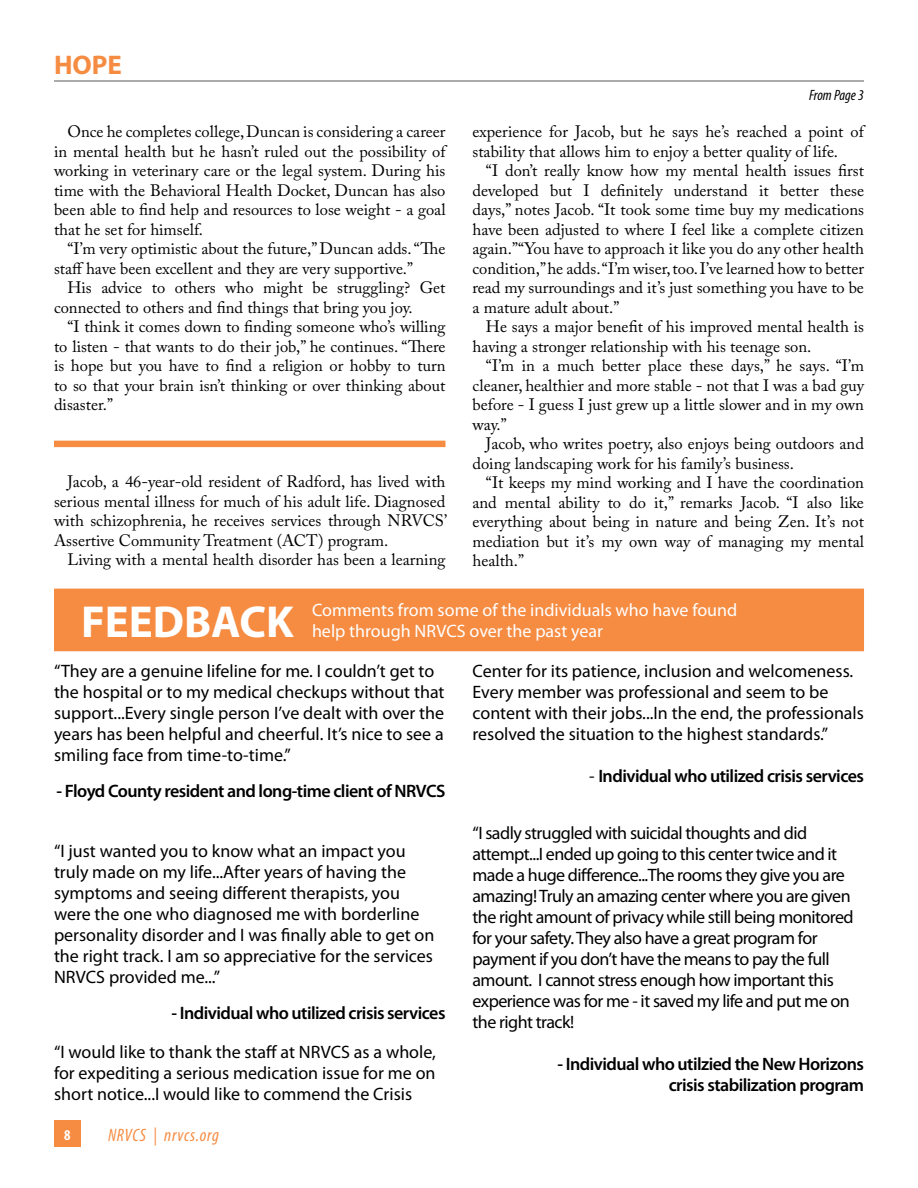
<style>
.page{position:relative;width:918px;height:1188px;background:#fff}
.page>*{position:absolute;margin:0;border:0;box-sizing:border-box;transform-origin:0 0}
.t1{font:700 45px "Myriad Pro";color:#fff}
.t2{font:700 27px "Myriad Pro";color:#f68c42}
.t3{font:18px/21px "Myriad Pro";color:#000}
.t4{font:18px/21px "Myriad Pro";letter-spacing:-.03em;color:#000}
.t5{font:600 18px/21px "Myriad Pro";letter-spacing:-.03em;color:#000;text-align:right}
.t6{font:18px/21.6px "Myriad Pro";color:#fff}
.t7{font:italic condensed 18px "Myriad Pro";letter-spacing:.04em;color:#f68c42}
.t8{font:16.5px/19.5px "Adobe Caslon Pro";color:#000;text-align:justify}
.t9{font:italic condensed 15px "Myriad Pro";letter-spacing:-.005em;color:#000}
.t10{font:700 condensed 15px "Myriad Pro";color:#fff}
.s1{font-weight:400}
</style>
<div class="page">
<div style="left:54px;top:1120px;width:27px;height:28px;background:#f68c42"></div>
<hr style="left:54px;top:81px;width:810px;height:1px;background:#58595b">
<div style="left:54px;top:441px;width:392px;height:6px;background:#f68c42"></div>
<div style="left:54px;top:589px;width:810px;height:62px;background:#f68c42"></div>
<h2 class="t2" style="left:54px;top:48px;width:70px">HOPE</h2>
<p class="t8" style="left:54px;top:122px;width:393px;text-indent:13px">Once he completes college, Duncan is considering a career in mental health but he hasn’t ruled out the possibility of working in veterinary care or the legal system. During his time with the Behavioral Health Docket, Duncan has also been able to find help and resources to lose weight - a goal that he set for himself.</p>
<p class="t8" style="left:54px;top:239px;width:393px;text-indent:13px">“I’m very optimistic about the future,” Duncan adds. “The staff have been excellent and they are very supportive.”</p>
<p class="t8" style="left:54px;top:278px;width:393px;text-indent:13px">His advice to others who might be struggling? Get connected to others and find things that bring you joy.</p>
<p class="t8" style="left:54px;top:317px;width:393px;text-indent:13px">“I think it comes down to finding someone who’s willing to listen - that wants to do their job,” he continues. “There is hope but you have to find a religion or hobby to turn to so that your brain isn’t thinking or over thinking about disaster.”</p>
<p class="t8" style="left:54px;top:472px;width:395px;text-indent:13px">Jacob, a 46-year-old resident of Radford, has lived with serious mental illness for much of his adult life. Diagnosed with schizophrenia, he receives services through NRVCS’ Assertive Community Treatment (ACT) program.</p>
<p class="t8" style="left:68px;top:550px;width:379px">Living with a mental health disorder has been a learning</p>
<p class="t9" style="left:809px;top:86px;width:56px">From Page 3</p>
<p class="t8" style="left:472px;top:122px;width:393px">experience for Jacob, but he says he’s reached a point of stability that allows him to enjoy a better quality of life.</p>
<p class="t8" style="left:472px;top:161px;width:393px;text-indent:13px">“I don’t really know how my mental health issues first developed but I definitely understand it better these days,” notes Jacob. “It took some time buy my medications have been adjusted to where I feel like a complete citizen again.”“You have to approach it like you do any other health condition,” he adds. “I’m wiser, too. I’ve learned how to better read my surroundings and it’s just something you have to be a mature adult about.”</p>
<p class="t8" style="left:472px;top:317px;width:393px;text-indent:13px">He says a major benefit of his improved mental health is having a stronger relationship with his teenage son.</p>
<p class="t8" style="left:472px;top:356px;width:393px;text-indent:13px">“I’m in a much better place these days,” he says. “I’m cleaner, healthier and more stable - not that I was a bad guy before - I guess I just grew up a little slower and in my own way.”</p>
<p class="t8" style="left:472px;top:434px;width:393px;text-indent:13px">Jacob, who writes poetry, also enjoys being outdoors and doing landscaping work for his family’s business.</p>
<p class="t8" style="left:472px;top:473px;width:393px;text-indent:13px">“It keeps my mind working and I have the coordination and mental ability to do it,” remarks Jacob. “I also like everything about being in nature and being Zen. It’s not mediation but it’s my own way of managing my mental health.”</p>
<h1 class="t1" style="left:81px;top:592px;width:214px">FEEDBACK</h1>
<p class="t6" style="left:312px;top:599px;width:427px">Comments from some of the individuals who have found help through NRVCS over the past year</p>
<p class="t3" style="left:54px;top:660px;width:392px">“They are a genuine lifeline for me. I couldn’t get to the hospital or to my medical checkups without that support...Every single person I’ve dealt with over the years has been helpful and cheerful. It’s nice to see a smiling face from time-to-time.”</p>
<p class="t5" style="left:57px;top:780px;width:390px">- Floyd County resident and long-time client of NRVCS</p>
<p class="t3" style="left:473px;top:660px;width:393px">Center for its patience, inclusion and welcomeness.<br>Every member was professional and seem to be content with their jobs...In the end, the professionals resolved the situation to the highest standards.”</p>
<p class="t5" style="left:589px;top:765px;width:277px"><span class="s1">-</span> Individual who utilized crisis services</p>
<p class="t3" style="left:54px;top:840px;width:382px">“I just wanted you to know what an impact you truly made on my life...After years of having the symptoms and seeing different therapists, you were the one who diagnosed me with borderline personality disorder and I was finally able to get on the right track. I am so appreciative for the services NRVCS provided me...”</p>
<p class="t5" style="left:172px;top:1002px;width:275px">- Individual who utilized crisis services</p>
<p class="t3" style="left:54px;top:1041px;width:383px;text-align:justify">“I would like to thank the staff at NRVCS as a whole, for expediting a serious medication issue for me on short notice...I would like to commend the Crisis</p>
<p class="t10" style="left:64px;top:1125px;width:8px">8</p>
<p class="t7" style="left:108px;top:1124px;width:112px">NRVCS | nrvcs.org</p>
<p class="t4" style="left:473px;top:822px;width:383px">“I sadly struggled with suicidal thoughts and did attempt...I ended up going to this center twice and it made a huge difference...The rooms they give you are amazing! Truly an amazing center where you are given the right amount of privacy while still being monitored for your safety. They also have a great program for payment if you don’t have the means to pay the full amount. I cannot stress enough how important this experience was for me - it saved my life and put me on the right track!</p>
<p class="t5" style="left:558px;top:1053px;width:308px">- Individual who utilzied the New Horizons crisis stabilization program</p>
</div>
